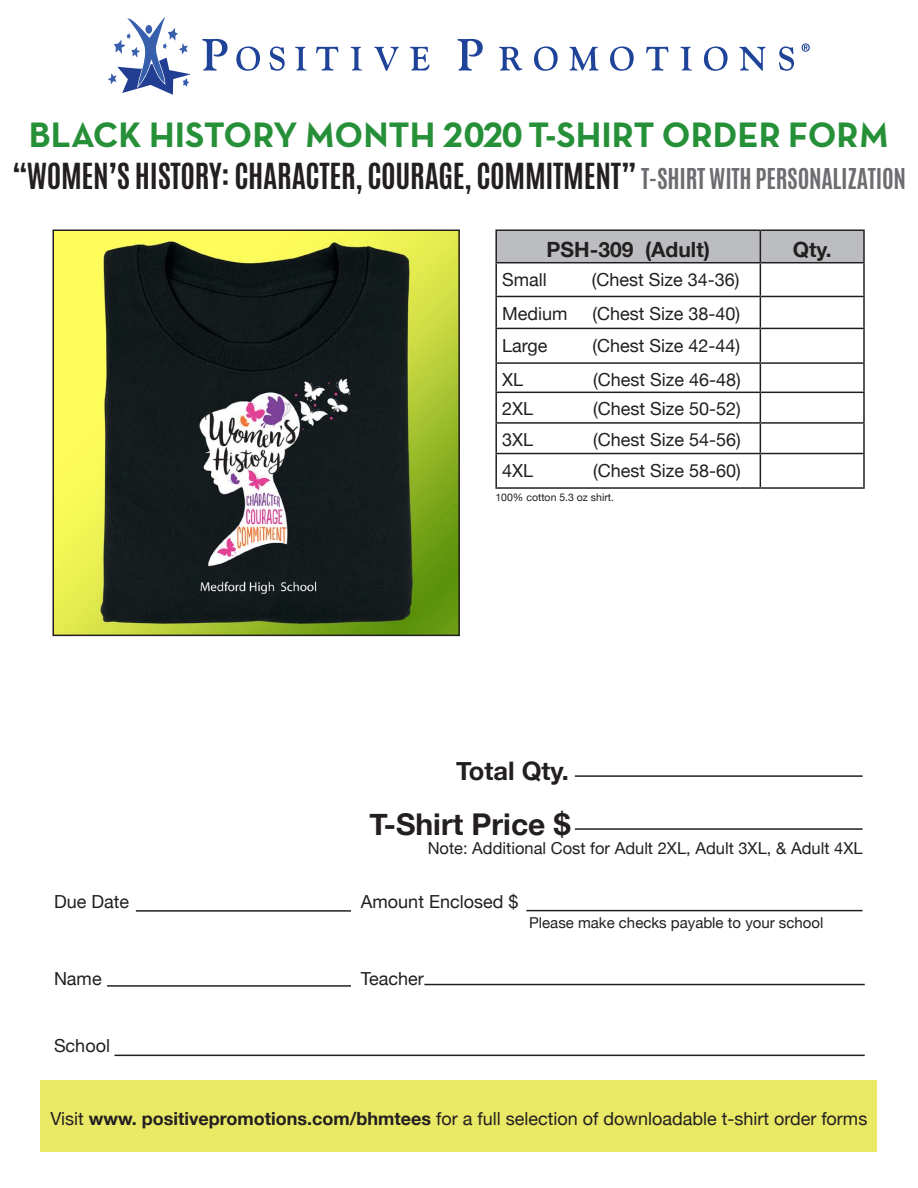
<style>
.page{position:relative;width:918px;height:1188px;background:#fff}
.page>*{position:absolute;margin:0;border:0;box-sizing:border-box;transform-origin:0 0}
.t1{font:36px "Neutra Text TF Bold Alt";color:#269039}
.t2{font:700 30px "Antonio";letter-spacing:-.01em;color:#231f20}
.t3{font:700 30px "Helvetica Neue";color:#231f20}
.t4{font:700 25.5px "Helvetica Neue";color:#231f20}
.t5{font:700 21px "Helvetica Neue";color:#231f20}
.t6{font:18px "Helvetica Neue";color:#231f20}
.t7{font:16.5px "Helvetica Neue";color:#231f20}
.t8{font:15px "Helvetica Neue";color:#231f20}
.t9{font:10.5px "Helvetica Neue";color:#231f20}
.s1{font-size:24px;color:#6c6d70}
.s2{font-weight:700}
</style>
<div class="page">
<svg style="left:202px;top:39px;width:26px;height:32px"></svg>
<svg style="left:236px;top:46px;width:24px;height:25px"></svg>
<svg style="left:269px;top:46px;width:16px;height:25px"></svg>
<svg style="left:295px;top:47px;width:12px;height:24px"></svg>
<svg style="left:316px;top:47px;width:23px;height:24px"></svg>
<svg style="left:351px;top:47px;width:11px;height:24px"></svg>
<svg style="left:374px;top:47px;width:25px;height:24px"></svg>
<svg style="left:410px;top:47px;width:19px;height:24px"></svg>
<svg style="left:457px;top:39px;width:26px;height:32px"></svg>
<svg style="left:499px;top:47px;width:23px;height:24px"></svg>
<svg style="left:534px;top:46px;width:24px;height:25px"></svg>
<svg style="left:570px;top:47px;width:29px;height:24px"></svg>
<svg style="left:610px;top:46px;width:24px;height:25px"></svg>
<svg style="left:646px;top:47px;width:23px;height:24px"></svg>
<svg style="left:680px;top:47px;width:12px;height:24px"></svg>
<svg style="left:704px;top:46px;width:24px;height:25px"></svg>
<svg style="left:739px;top:47px;width:27px;height:24px"></svg>
<svg style="left:779px;top:46px;width:15px;height:25px"></svg>
<svg style="left:802px;top:43px;width:8px;height:9px"></svg>
<svg style="left:108px;top:17px;width:83px;height:78px"></svg>
<div style="left:40px;top:1081px;width:838px;height:71px;background:#e9e965"></div>
<hr style="left:575px;top:775px;width:288px;height:2px;background:#231f20">
<hr style="left:526px;top:910px;width:337px;height:1px;background:#231f20">
<hr style="left:136px;top:910px;width:215px;height:2px;background:#231f20">
<hr style="left:107px;top:985px;width:244px;height:2px;background:#231f20">
<hr style="left:424px;top:984px;width:441px;height:1px;background:#231f20">
<hr style="left:114px;top:1055px;width:751px;height:1px;background:#231f20">
<hr style="left:575px;top:828px;width:288px;height:2px;background:#231f20">
<div style="left:497px;top:231px;width:366px;height:31px;background:#bcbdc0"></div>
<hr style="left:495px;top:263px;width:2px;height:33px;background:#231f20">
<hr style="left:760px;top:263px;width:1px;height:33px;background:#231f20">
<hr style="left:863px;top:263px;width:2px;height:33px;background:#231f20">
<hr style="left:495px;top:296px;width:265px;height:1px;background:#231f20">
<hr style="left:495px;top:297px;width:2px;height:31px;background:#231f20">
<hr style="left:760px;top:296px;width:105px;height:1px;background:#231f20">
<hr style="left:760px;top:297px;width:1px;height:31px;background:#231f20">
<hr style="left:863px;top:297px;width:2px;height:31px;background:#231f20">
<hr style="left:495px;top:328px;width:265px;height:1px;background:#231f20">
<hr style="left:495px;top:329px;width:2px;height:33px;background:#231f20">
<hr style="left:760px;top:328px;width:105px;height:1px;background:#231f20">
<hr style="left:760px;top:329px;width:1px;height:33px;background:#231f20">
<hr style="left:863px;top:329px;width:2px;height:33px;background:#231f20">
<hr style="left:495px;top:362px;width:265px;height:2px;background:#231f20">
<hr style="left:495px;top:364px;width:2px;height:28px;background:#231f20">
<hr style="left:760px;top:362px;width:105px;height:2px;background:#231f20">
<hr style="left:863px;top:364px;width:2px;height:28px;background:#231f20">
<hr style="left:495px;top:392px;width:265px;height:1px;background:#231f20">
<hr style="left:495px;top:393px;width:2px;height:29px;background:#231f20">
<hr style="left:760px;top:392px;width:105px;height:1px;background:#231f20">
<hr style="left:863px;top:393px;width:2px;height:29px;background:#231f20">
<hr style="left:495px;top:422px;width:265px;height:2px;background:#231f20">
<hr style="left:495px;top:424px;width:2px;height:29px;background:#231f20">
<hr style="left:760px;top:422px;width:105px;height:2px;background:#231f20">
<svg style="left:760px;top:364px;width:1px;height:89px"></svg>
<hr style="left:863px;top:424px;width:2px;height:29px;background:#231f20">
<hr style="left:495px;top:453px;width:265px;height:1px;background:#231f20">
<hr style="left:495px;top:454px;width:2px;height:33px;background:#231f20">
<hr style="left:760px;top:453px;width:105px;height:1px;background:#231f20">
<hr style="left:760px;top:454px;width:1px;height:33px;background:#231f20">
<hr style="left:863px;top:454px;width:2px;height:33px;background:#231f20">
<hr style="left:495px;top:487px;width:265px;height:2px;background:#231f20">
<hr style="left:760px;top:487px;width:105px;height:2px;background:#231f20">
<hr style="left:495px;top:230px;width:265px;height:1px;background:#231f20">
<hr style="left:495px;top:231px;width:2px;height:31px;background:#231f20">
<hr style="left:495px;top:262px;width:265px;height:1px;background:#231f20">
<hr style="left:760px;top:230px;width:105px;height:1px;background:#231f20">
<hr style="left:760px;top:231px;width:1px;height:31px;background:#231f20">
<hr style="left:863px;top:231px;width:2px;height:31px;background:#231f20">
<hr style="left:760px;top:262px;width:105px;height:1px;background:#231f20">
<img style="left:55px;top:233px;width:402px;height:400px">
<div style="left:52px;top:230px;width:408px;height:406px;border:2px solid #231f20"></div>
<p class="t1" style="left:29px;top:112px;width:862px">BLACK HISTORY MONTH 2020 T-SHIRT ORDER FORM</p>
<p class="t2" style="left:12px;top:153px;width:895px">“WOMEN’S HISTORY: CHARACTER, COURAGE, COMMITMENT” <span class="s1">T-SHIRT WITH PERSONALIZATION</span></p>
<p class="t5" style="left:547px;top:233px;width:165px">PSH-309 (Adult)</p>
<p class="t5" style="left:793px;top:233px;width:40px">Qty.</p>
<p class="t6" style="left:502px;top:266px;width:46px">Small</p>
<p class="t6" style="left:592px;top:266px;width:149px">(Chest Size 34-36)</p>
<p class="t6" style="left:502px;top:300px;width:67px">Medium</p>
<p class="t6" style="left:593px;top:300px;width:149px">(Chest Size 38-40)</p>
<p class="t6" style="left:502px;top:332px;width:47px">Large</p>
<p class="t6" style="left:592px;top:332px;width:149px">(Chest Size 42-44)</p>
<p class="t6" style="left:502px;top:367px;width:23px">XL</p>
<p class="t6" style="left:593px;top:367px;width:149px">(Chest Size 46-48)</p>
<p class="t6" style="left:502px;top:396px;width:33px">2XL</p>
<p class="t6" style="left:593px;top:396px;width:149px">(Chest Size 50-52)</p>
<p class="t6" style="left:502px;top:427px;width:33px">3XL</p>
<p class="t6" style="left:593px;top:427px;width:149px">(Chest Size 54-56)</p>
<p class="t6" style="left:502px;top:457px;width:33px">4XL</p>
<p class="t6" style="left:593px;top:457px;width:149px">(Chest Size 58-60)</p>
<p class="t9" style="left:495px;top:490px;width:120px">100% cotton 5.3 oz shirt.</p>
<p class="t4" style="left:456px;top:751px;width:114px">Total Qty.</p>
<p class="t3" style="left:369px;top:801px;width:203px">T-Shirt Price $</p>
<p class="t6" style="left:54px;top:889px;width:77px">Due Date</p>
<p class="t7" style="left:428px;top:836px;width:436px">Note: Additional Cost for Adult 2XL, Adult 3XL, &amp; Adult 4XL</p>
<p class="t6" style="left:361px;top:889px;width:159px">Amount Enclosed $</p>
<p class="t8" style="left:529px;top:912px;width:296px">Please make checks payable to your school</p>
<p class="t6" style="left:54px;top:966px;width:49px">Name</p>
<p class="t6" style="left:361px;top:966px;width:64px">Teacher</p>
<p class="t6" style="left:54px;top:1033px;width:57px">School</p>
<p class="t6" style="left:51px;top:1106px;width:818px">Visit <span class="s2">www. positivepromotions.com/bhmtees</span> for a full selection of downloadable t-shirt order forms</p>
</div>
